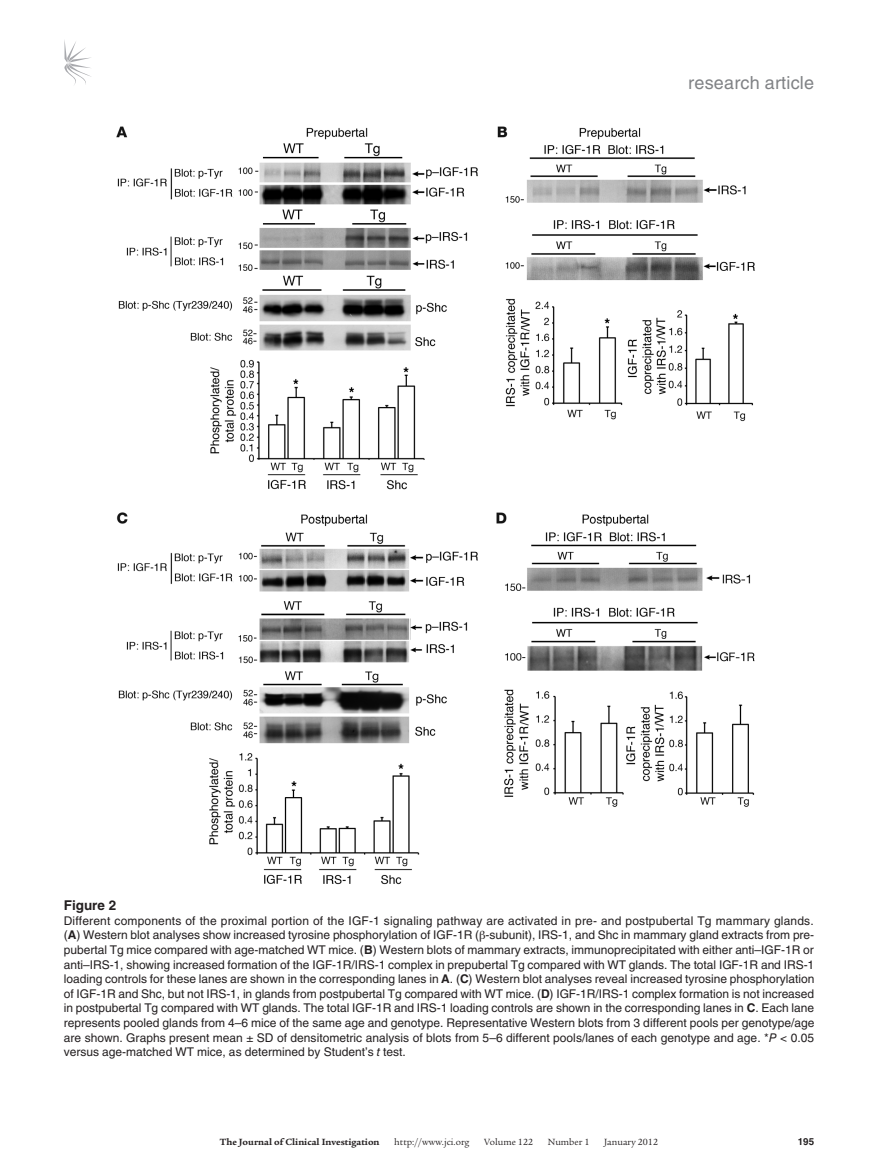
<style>
.page{position:relative;width:878px;height:1175px;background:#fff}
.page>*{position:absolute;margin:0;border:0;box-sizing:border-box;transform-origin:0 0}
.t1{font:18px "Helvetica LT Std";letter-spacing:.01em;color:#808285}
.t2{font:700 13.5px "Helvetica LT Std";color:#231f20}
.t3{font:12px/14.7px "Helvetica LT Std";color:#231f20;text-align:justify}
.t4{font:9.75px "Legacy Serif Std";color:#231f20}
.t5{font:700 9.75px "Legacy Serif Std";color:#231f20}
.t6{font:700 9.75px "Helvetica LT Std";color:#231f20}
.s1{font-weight:700}
.s2{font-style:italic}
</style>
<div class="page">
<svg style="left:64px;top:40px;width:27px;height:45px"></svg>
<img style="left:116px;top:126px;width:639px;height:759px">
<h1 class="t1" style="left:688px;top:73px;width:127px">research article</h1>
<p class="t2" style="left:64px;top:897px;width:54px">Figure 2</p>
<p class="t3" style="left:64px;top:913px;width:752px">Different components of the proximal portion of the IGF-1 signaling pathway are activated in pre- and postpubertal Tg mammary glands. (<span class="s1">A</span>) Western blot analyses show increased tyrosine phosphorylation of IGF-1R ( -subunit), IRS-1, and Shc in mammary gland extracts from pre&shy;pubertal Tg mice compared with age-matched WT mice. (<span class="s1">B</span>) Western blots of mammary extracts, immunoprecipitated with either anti–IGF-1R or anti–IRS-1, showing increased formation of the IGF-1R/IRS-1 complex in prepubertal Tg compared with WT glands. The total IGF-1R and IRS-1 loading controls for these lanes are shown in the corresponding lanes in <span class="s1">A</span>. (<span class="s1">C</span>) Western blot analyses reveal increased tyrosine phosphorylation of IGF-1R and Shc, but not IRS-1, in glands from postpubertal Tg compared with WT mice. (<span class="s1">D</span>) IGF-1R/IRS-1 complex formation is not increased in postpubertal Tg compared with WT glands. The total IGF-1R and IRS-1 loading controls are shown in the corresponding lanes in <span class="s1">C</span>. Each lane represents pooled glands from 4–6 mice of the same age and genotype. Representative Western blots from 3 different pools per genotype/age are shown. Graphs present mean ± SD of densitometric analysis of blots from 5–6 different pools/lanes of each genotype and age. *<span class="s2">P</span> &lt; 0.05 versus age-matched WT mice, as determined by Student’s <span class="s2">t</span> test.</p>
<p class="t5" style="left:220px;top:1135px;width:161px">The Journal of Clinical Investigation</p>
<p class="t4" style="left:394px;top:1136px;width:77px">http://www.jci.org</p>
<p class="t4" style="left:484px;top:1136px;width:50px">Volume 122</p>
<p class="t4" style="left:548px;top:1136px;width:43px">Number 1</p>
<p class="t4" style="left:604px;top:1136px;width:55px">January 2012</p>
<p class="t6" style="left:797px;top:1135px;width:18px">195</p>
</div>
